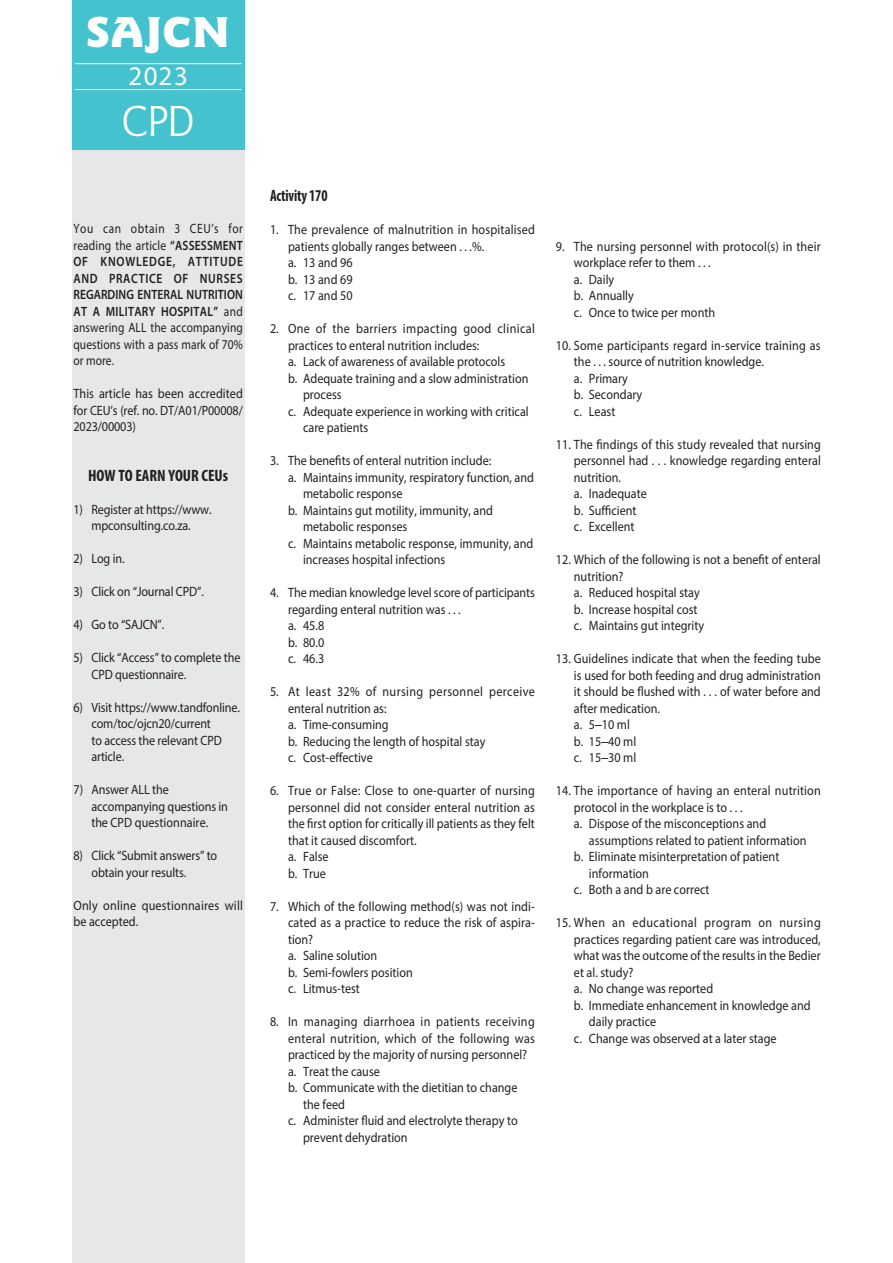
<style>
.page{position:relative;width:893px;height:1263px;background:#fff}
.page>*{position:absolute;margin:0;border:0;box-sizing:border-box;transform-origin:0 0}
.t1{font:900 45px "Goudy Sans Pro";letter-spacing:.025em;color:#fff}
.t2{font:45px "Goudy Sans Pro";color:#fff}
.t3{font:27px "Myriad Pro";color:#fff}
.t4{font:700 condensed 16.5px "Myriad Pro";color:#231f20}
.t5{font:700 condensed 16.5px "Myriad Pro";color:#231f20;scale:.88 1}
.t6{font:13.5px/16.5px "Myriad Pro";color:#231f20;scale:.9 1}
.t7{font:13.5px/16.5px "Myriad Pro";color:#231f20;text-align:justify;scale:.85 1}
.t8{font:13.5px "Myriad Pro";letter-spacing:.025em;color:#231f20;scale:.9 1}
.t9{font:13.5px "Myriad Pro";letter-spacing:.03em;color:#231f20;scale:.9 1}
.t10{font:13.5px "Myriad Pro";letter-spacing:.02em;color:#231f20;scale:.9 1}
.t11{font:13.5px "Myriad Pro";letter-spacing:.04em;color:#231f20;scale:.9 1}
.s1{font-weight:600}
.s2{font-family:"Arial"}
</style>
<div class="page">
<div style="left:72px;top:0;width:172px;height:151px;background:#44c2ce"></div>
<hr style="left:75px;top:63px;width:166px;height:1px;background:#fff">
<hr style="left:75px;top:89px;width:166px;height:1px;background:#fff">
<div style="left:72px;top:151px;width:172px;height:1111px;background:#e6e7e9"></div>
<h1 class="t1" style="left:87px;top:5px;width:145px">SAJCN</h1>
<h2 class="t3" style="left:128px;top:59px;width:61px">2023</h2>
<h1 class="t2" style="left:122px;top:96px;width:74px">CPD</h1>
<p class="t7" style="left:73px;top:220px;width:201px">You can obtain 3 CEU’s for reading the article <span class="s1">“ASSESSMENT OF KNOWLEDGE, ATTITUDE AND PRACTICE OF NURSES REGARDING ENTERAL NUTRITION AT A MILITARY HOSPITAL”</span> and answering ALL the accompanying questions with a pass mark of 70% or more.</p>
<p class="t6" style="left:73px;top:385px;width:190px;text-align:justify">This article has been accredited for CEU’s (ref. no. DT/A01/P00008/ 2023/00003)</p>
<p class="t4" style="left:88px;top:465px;width:142px">HOW TO EARN YOUR CEUs</p>
<p class="t6" style="left:73px;top:501px;width:155px;text-align:center">1) Register at https://www. mpconsulting.co.za.</p>
<p class="t6" style="left:73px;top:550px;width:58px">2) Log in.</p>
<p class="t6" style="left:73px;top:583px;width:146px">3) Click on “Journal CPD”.</p>
<p class="t6" style="left:73px;top:616px;width:102px">4) Go to “SAJCN”.</p>
<p class="t6" style="left:91px;top:649px;width:167px;text-indent:-18px">5) Click “Access” to complete the<br>CPD questionnaire.</p>
<p class="t6" style="left:91px;top:699px;width:167px;text-indent:-18px">6) Visit https://www.tandfonline. com/toc/ojcn20/current<br>to access the relevant CPD article.</p>
<p class="t6" style="left:91px;top:781px;width:153px;text-indent:-18px">7) Answer ALL the accompanying questions in the CPD questionnaire.</p>
<p class="t6" style="left:91px;top:847px;width:141px;text-indent:-18px">8) Click “Submit answers” to obtain your results.</p>
<p class="t6" style="left:73px;top:897px;width:190px">Only online questionnaires will be accepted.</p>
<p class="t5" style="left:270px;top:186px;width:67px">Activity 170</p>
<p class="t6" style="left:288px;top:221px;width:276px;text-indent:-18px">1. The prevalence of malnutrition in hospitalised patients globally ranges between . . .%.<br>a. 13 and 96<br>b. 13 and 69<br>c. 17 and 50</p>
<p class="t9" style="left:270px;top:321px;width:296px">2. One of the barriers impacting good clinical</p>
<p class="t6" style="left:288px;top:337px;width:214px">practices to enteral nutrition includes:</p>
<p class="t6" style="left:288px;top:353px;width:243px">a. Lack of awareness of available protocols</p>
<p class="t6" style="left:288px;top:370px;width:269px">b. Adequate training and a slow administration</p>
<p class="t6" style="left:303px;top:386px;width:45px">process</p>
<p class="t6" style="left:288px;top:403px;width:269px">c. Adequate experience in working with critical</p>
<p class="t6" style="left:303px;top:419px;width:74px">care patients</p>
<p class="t6" style="left:270px;top:452px;width:247px">3. The benefits of enteral nutrition include:</p>
<p class="t6" style="left:288px;top:469px;width:275px">a. Maintains immunity, respiratory function, and</p>
<p class="t6" style="left:303px;top:485px;width:112px">metabolic response</p>
<p class="t6" style="left:288px;top:502px;width:229px">b. Maintains gut motility, immunity, and</p>
<p class="t6" style="left:303px;top:518px;width:117px">metabolic responses</p>
<p class="t6" style="left:288px;top:535px;width:274px">c. Maintains metabolic response, immunity, and</p>
<p class="t6" style="left:303px;top:551px;width:160px">increases hospital infections</p>
<p class="t6" style="left:288px;top:584px;width:276px;text-indent:-18px">4. The median knowledge level score of participants regarding enteral nutrition was . . .<br>a. 45.8<br>b. 80.0<br>c. 46.3</p>
<p class="t6" style="left:288px;top:683px;width:276px;text-indent:-18px">5. At least 32% of nursing personnel perceive enteral nutrition as:<br>a. Time-consuming<br>b. Reducing the length of hospital stay<br>c. Cost-effective</p>
<p class="t6" style="left:288px;top:782px;width:276px;text-indent:-18px">6. True or False: Close to one-quarter of nursing personnel did not consider enteral nutrition as the first option for critically ill patients as they felt that it caused discomfort.<br>a. False<br>b. True</p>
<p class="t6" style="left:288px;top:898px;width:276px;text-indent:-18px">7. Which of the following method(s) was not indi&shy;cated as a practice to reduce the risk of aspira&shy;tion?<br>a. Saline solution<br>b. Semi-fowlers position<br>c. Litmus-test</p>
<p class="t8" style="left:270px;top:1014px;width:296px">8. In managing diarrhoea in patients receiving</p>
<p class="t10" style="left:288px;top:1030px;width:276px">enteral nutrition, which of the following was</p>
<p class="t6" style="left:288px;top:1046px;width:267px">practiced by the majority of nursing personnel?</p>
<p class="t6" style="left:288px;top:1063px;width:104px">a. Treat the cause</p>
<p class="t6" style="left:288px;top:1079px;width:256px">b. Communicate with the dietitian to change</p>
<p class="t6" style="left:303px;top:1096px;width:48px">the feed</p>
<p class="t6" style="left:288px;top:1112px;width:257px">c. Administer fluid and electrolyte therapy to</p>
<p class="t6" style="left:303px;top:1129px;width:118px">prevent dehydration</p>
<p class="t6" style="left:574px;top:238px;width:276px;text-indent:-18px">9. The nursing personnel with protocol(s) in their workplace refer to them . . .<br>a. Daily<br>b. Annually<br>c. Once to twice per month</p>
<p class="t6" style="left:574px;top:337px;width:276px;text-indent:-18px">10. Some participants regard in-service training as the . . . source of nutrition knowledge.<br>a. Primary<br>b. Secondary<br>c. Least</p>
<p class="t6" style="left:574px;top:436px;width:276px;text-indent:-18px">11. The findings of this study revealed that nursing personnel had . . . knowledge regarding enteral nutrition.<br>a. Inadequate<br>b. Sufficient<br>c. Excellent</p>
<p class="t6" style="left:574px;top:551px;width:276px;text-indent:-18px">12. Which of the following is not a benefit of enteral nutrition?<br>a. Reduced hospital stay<br>b. Increase hospital cost<br>c. Maintains gut integrity</p>
<p class="t6" style="left:574px;top:650px;width:276px;text-indent:-18px">13. Guidelines indicate that when the feeding tube is used for both feeding and drug administration it should be flushed with . . . of water before and after medication.<br>a. 5<span class="s2">–</span>10 ml<br>b. 15<span class="s2">–</span>40 ml<br>c. 15<span class="s2">–</span>30 ml</p>
<p class="t6" style="left:574px;top:782px;width:276px;text-indent:-18px">14. The importance of having an enteral nutrition protocol in the workplace is to . . .<br>a. Dispose of the misconceptions and</p>
<p class="t6" style="left:589px;top:832px;width:243px">assumptions related to patient information</p>
<p class="t6" style="left:574px;top:848px;width:230px">b. Eliminate misinterpretation of patient</p>
<p class="t6" style="left:589px;top:865px;width:68px">information</p>
<p class="t6" style="left:574px;top:881px;width:152px">c. Both a and b are correct</p>
<p class="t11" style="left:556px;top:914px;width:296px">15. When an educational program on nursing</p>
<p class="t6" style="left:574px;top:931px;width:276px">practices regarding patient care was introduced,</p>
<p class="t6" style="left:574px;top:947px;width:276px">what was the outcome of the results in the Bedier</p>
<p class="t6" style="left:574px;top:964px;width:68px">et al. study?</p>
<p class="t6" style="left:574px;top:980px;width:156px">a. No change was reported</p>
<p class="t6" style="left:574px;top:997px;width:264px">b. Immediate enhancement in knowledge and</p>
<p class="t6" style="left:589px;top:1013px;width:76px">daily practice</p>
<p class="t6" style="left:574px;top:1030px;width:227px">c. Change was observed at a later stage</p>
</div>
